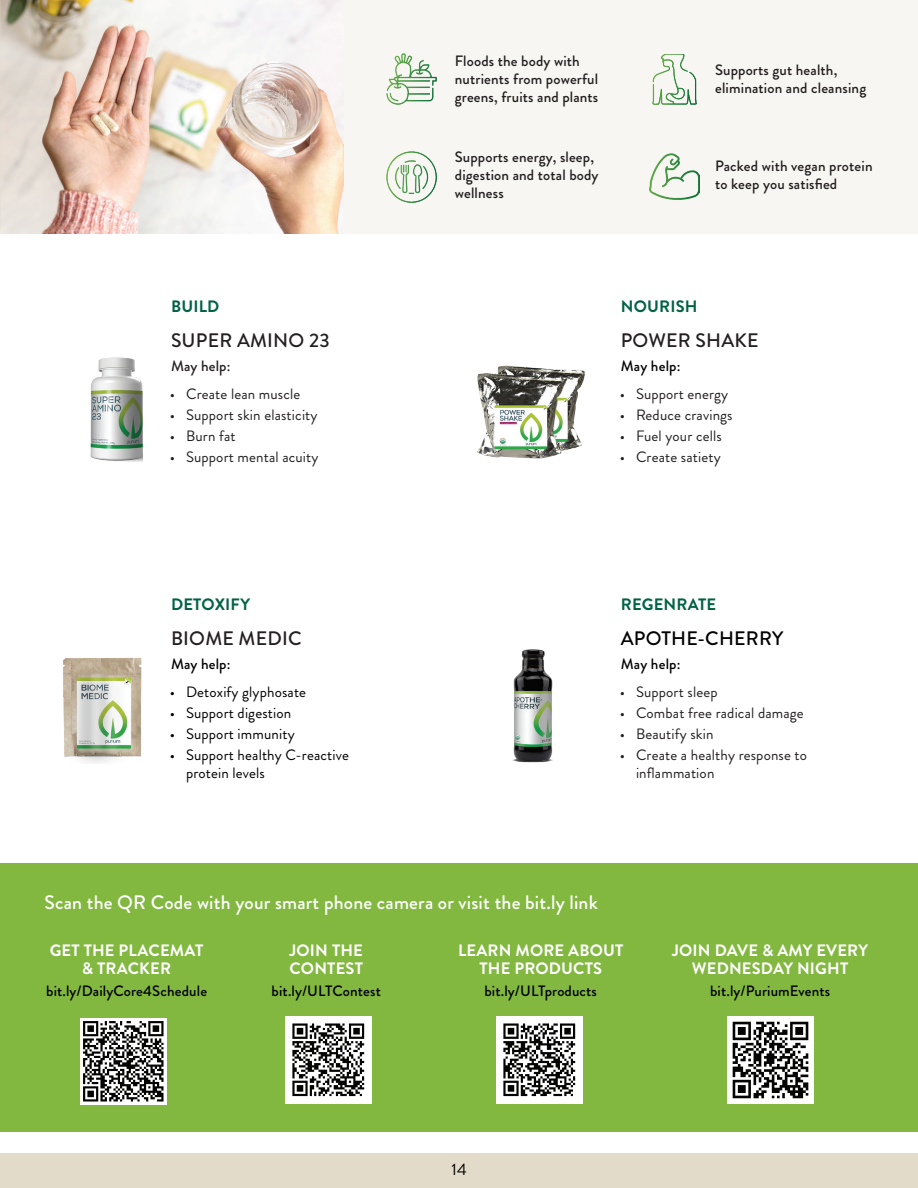
<style>
.page{position:relative;width:918px;height:1188px;background:#fff}
.page>*{position:absolute;margin:0;border:0;box-sizing:border-box;transform-origin:0 0}
.t1{font:500 19.5px "Brandon Grotesque";letter-spacing:.01em;color:#fff}
.t2{font:500 19.5px "Brandon Grotesque";letter-spacing:.01em;color:#231f20}
.t3{font:500 19.5px "Brandon Grotesque";letter-spacing:.01em;color:#000}
.t4{font:700 16.5px/18px "Brandon Grotesque";letter-spacing:.01em;color:#fff;text-align:center}
.t5{font:700 16.5px "Brandon Grotesque";letter-spacing:.01em;color:#006244}
.t6{font:16.5px "Brandon Grotesque";color:#000}
.t7{font:15px/18px "Brandon Grotesque";letter-spacing:.01em;color:#231f20}
.t8{font:500 15px/18px "Brandon Grotesque";letter-spacing:.01em;color:#231f20}
.t9{font:500 15px "Brandon Grotesque";letter-spacing:.01em;color:#000}
.t10{font:15px/18px "Brandon Grotesque";letter-spacing:.01em;color:#000}
</style>
<div class="page">
<div style="left:0;top:1153px;width:918px;height:35px;background:#e3dbc9"></div>
<div style="left:321px;top:0;width:597px;height:233px;background:#f8f6f2"></div>
<div style="left:0;top:863px;width:918px;height:269px;background:#82b840"></div>
<img style="left:0;top:0;width:343px;height:233px">
<img style="left:386px;top:152px;width:51px;height:50px">
<img style="left:653px;top:54px;width:43px;height:50px">
<img style="left:649px;top:153px;width:50px;height:47px">
<img style="left:386px;top:54px;width:51px;height:50px">
<img style="left:477px;top:365px;width:108px;height:94px">
<img style="left:90px;top:357px;width:53px;height:105px">
<img style="left:512px;top:649px;width:41px;height:114px">
<img style="left:63px;top:657px;width:79px;height:106px">
<img style="left:81px;top:1018px;width:86px;height:87px">
<img style="left:285px;top:1017px;width:87px;height:86px">
<img style="left:496px;top:1017px;width:87px;height:86px">
<img style="left:727px;top:1017px;width:87px;height:86px">
<p class="t8" style="left:455px;top:52px;width:145px">Floods the body with nutrients from powerful greens, fruits and plants</p>
<p class="t8" style="left:715px;top:61px;width:153px">Supports gut health, elimination and cleansing</p>
<p class="t8" style="left:455px;top:148px;width:145px">Supports energy, sleep, digestion and total body wellness</p>
<p class="t8" style="left:715px;top:157px;width:159px">Packed with vegan protein to keep you satisfied</p>
<p class="t5" style="left:171px;top:295px;width:50px">BUILD</p>
<p class="t5" style="left:621px;top:295px;width:78px">NOURISH</p>
<h1 class="t2" style="left:171px;top:326px;width:160px">SUPER AMINO 23</h1>
<h1 class="t2" style="left:621px;top:326px;width:139px">POWER SHAKE</h1>
<p class="t8" style="left:171px;top:357px;width:61px">May help:</p>
<p class="t9" style="left:621px;top:356px;width:61px">May help:</p>
<p class="t7" style="left:170px;top:385px;width:132px">• Create lean muscle</p>
<p class="t7" style="left:170px;top:406px;width:149px">• Support skin elasticity</p>
<p class="t7" style="left:170px;top:427px;width:67px">• Burn fat</p>
<p class="t7" style="left:170px;top:448px;width:150px">• Support mental acuity</p>
<p class="t7" style="left:620px;top:385px;width:110px">• Support energy</p>
<p class="t7" style="left:620px;top:406px;width:114px">• Reduce cravings</p>
<p class="t7" style="left:620px;top:427px;width:104px">• Fuel your cells</p>
<p class="t7" style="left:620px;top:448px;width:102px">• Create satiety</p>
<p class="t5" style="left:171px;top:593px;width:81px">DETOXIFY</p>
<p class="t5" style="left:621px;top:593px;width:97px">REGENRATE</p>
<h1 class="t2" style="left:171px;top:624px;width:132px">BIOME MEDIC</h1>
<h1 class="t3" style="left:621px;top:624px;width:164px">APOTHE-CHERRY</h1>
<p class="t9" style="left:171px;top:654px;width:61px">May help:</p>
<p class="t9" style="left:621px;top:654px;width:61px">May help:</p>
<p class="t10" style="left:170px;top:683px;width:138px">• Detoxify glyphosate</p>
<p class="t10" style="left:170px;top:704px;width:123px">• Support digestion</p>
<p class="t10" style="left:170px;top:725px;width:126px">• Support immunity</p>
<p class="t10" style="left:186px;top:746px;width:164px;text-indent:-16px">• Support healthy C-reactive protein levels</p>
<p class="t7" style="left:620px;top:683px;width:99px">• Support sleep</p>
<p class="t7" style="left:620px;top:704px;width:185px">• Combat free radical damage</p>
<p class="t7" style="left:620px;top:725px;width:95px">• Beautify skin</p>
<p class="t7" style="left:636px;top:746px;width:173px;text-indent:-16px">• Create a healthy response to inflammation</p>
<h1 class="t1" style="left:44px;top:889px;width:555px">Scan the QR Code with your smart phone camera or visit the bit.ly link</h1>
<p class="t4" style="left:50px;top:941px;width:155px">GET THE PLACEMAT &amp; TRACKER</p>
<p class="t9" style="left:46px;top:980px;width:162px">bit.ly/DailyCore4Schedule</p>
<p class="t4" style="left:290px;top:941px;width:75px;text-align:left">JOIN THE<br>CONTEST</p>
<p class="t9" style="left:272px;top:980px;width:111px">bit.ly/ULTContest</p>
<p class="t4" style="left:458px;top:941px;width:167px">LEARN MORE ABOUT<br>THE PRODUCTS</p>
<p class="t9" style="left:484px;top:980px;width:114px">bit.ly/ULTproducts</p>
<p class="t4" style="left:672px;top:941px;width:197px">JOIN DAVE &amp; AMY EVERY<br>WEDNESDAY NIGHT</p>
<p class="t9" style="left:710px;top:980px;width:122px">bit.ly/PuriumEvents</p>
<p class="t6" style="left:452px;top:1158px;width:17px">14</p>
</div>
